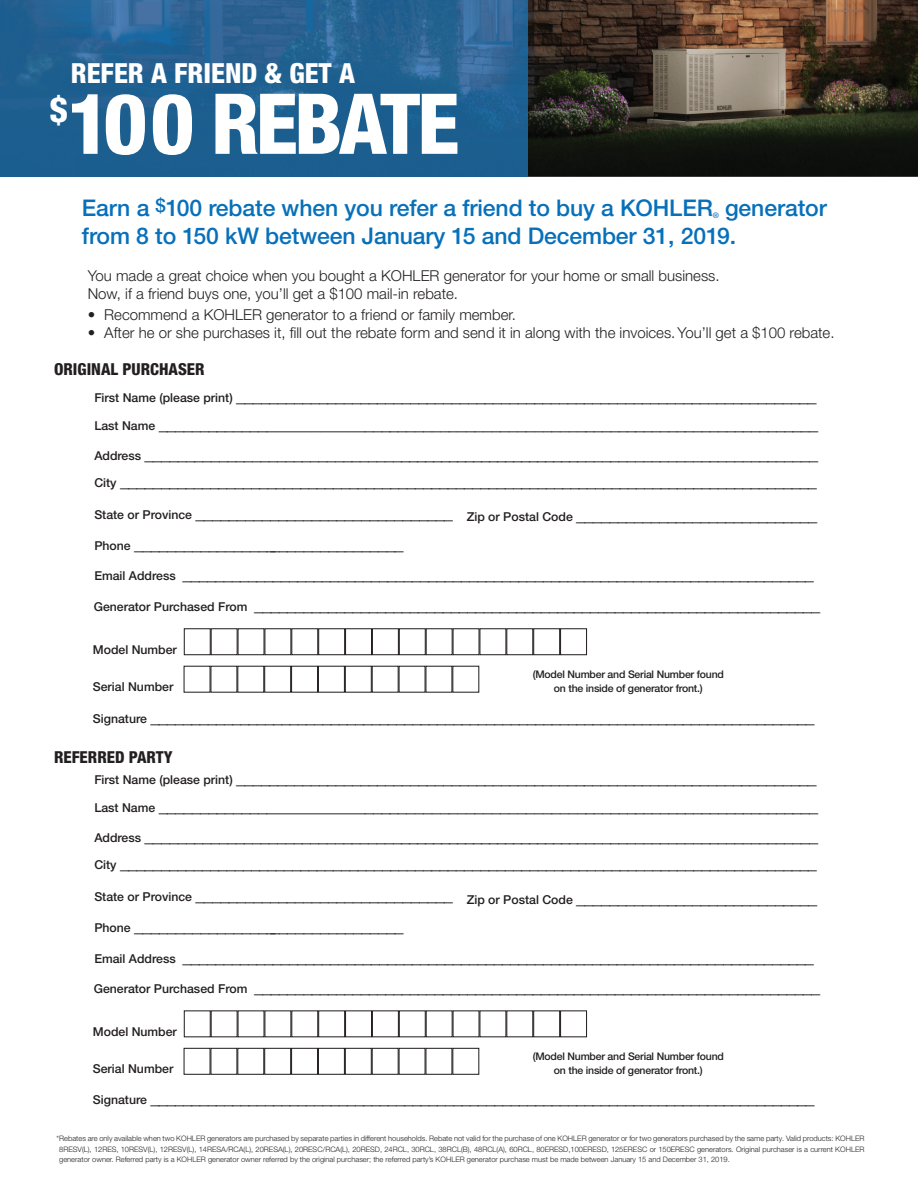
<style>
.page{position:relative;width:918px;height:1188px;background:#fff}
.page>*{position:absolute;margin:0;border:0;box-sizing:border-box;transform-origin:0 0}
.t1{font:800 condensed 84px "Helvetica Neue LT Pro";letter-spacing:-.045em;color:#fff}
.t2{font:800 condensed 34.65px "Helvetica Neue LT Pro";color:#fff}
.t3{font:800 condensed 27.75px "Helvetica Neue LT Pro";color:#fff}
.t4{font:500 22.95px/27.3px "Helvetica Neue LT Pro";letter-spacing:-.005em;color:#0770ba}
.t5{font:18.45px/28.7px "Helvetica Neue LT Pro";color:#231f20}
.t6{font:800 condensed 16.5px "Helvetica Neue LT Pro";color:#231f20}
.t7{font:300 15px/18px "Helvetica Neue LT Pro";color:#231f20}
.t8{font:500 12.3px "Helvetica Neue LT Pro";color:#231f20}
.t9{font:500 10.5px/14.2px "Helvetica Neue LT Pro";letter-spacing:-.02em;color:#231f20;text-align:center}
.t10{font:500 7.65px "Helvetica Neue LT Pro";color:#0770ba}
.t11{font:300 7.5px/10.5px "Helvetica Neue LT Pro";color:#231f20;text-align:justify}
.s1{font-weight:500;font-size:12.3px}
</style>
<div class="page">
<img style="left:528px;top:0;width:390px;height:177px">
<img style="left:0;top:0;width:528px;height:177px">
<div style="left:184px;top:1010px;width:27px;height:27px;border:1px solid #231f20"></div>
<div style="left:291px;top:1010px;width:27px;height:27px;border:1px solid #231f20"></div>
<div style="left:318px;top:1010px;width:27px;height:27px;border:1px solid #231f20"></div>
<div style="left:345px;top:1010px;width:27px;height:27px;border:1px solid #231f20"></div>
<div style="left:372px;top:1010px;width:27px;height:27px;border:1px solid #231f20"></div>
<div style="left:399px;top:1010px;width:27px;height:27px;border:1px solid #231f20"></div>
<div style="left:533px;top:1010px;width:27px;height:27px;border:1px solid #231f20"></div>
<div style="left:560px;top:1010px;width:27px;height:27px;border:1px solid #231f20"></div>
<div style="left:184px;top:1048px;width:27px;height:27px;border:1px solid #231f20"></div>
<div style="left:210px;top:1048px;width:27px;height:27px;border:1px solid #231f20"></div>
<div style="left:237px;top:1048px;width:27px;height:27px;border:1px solid #231f20"></div>
<div style="left:264px;top:1048px;width:27px;height:27px;border:1px solid #231f20"></div>
<div style="left:291px;top:1048px;width:27px;height:27px;border:1px solid #231f20"></div>
<div style="left:318px;top:1048px;width:27px;height:27px;border:1px solid #231f20"></div>
<div style="left:345px;top:1048px;width:27px;height:27px;border:1px solid #231f20"></div>
<div style="left:372px;top:1048px;width:27px;height:27px;border:1px solid #231f20"></div>
<div style="left:399px;top:1048px;width:27px;height:27px;border:1px solid #231f20"></div>
<div style="left:425px;top:1048px;width:27px;height:27px;border:1px solid #231f20"></div>
<div style="left:452px;top:1048px;width:27px;height:27px;border:1px solid #231f20"></div>
<div style="left:184px;top:628px;width:27px;height:27px;border:1px solid #231f20"></div>
<div style="left:211px;top:628px;width:27px;height:27px;border:1px solid #231f20"></div>
<div style="left:238px;top:628px;width:27px;height:27px;border:1px solid #231f20"></div>
<div style="left:264px;top:628px;width:27px;height:27px;border:1px solid #231f20"></div>
<div style="left:291px;top:628px;width:27px;height:27px;border:1px solid #231f20"></div>
<div style="left:318px;top:628px;width:27px;height:27px;border:1px solid #231f20"></div>
<div style="left:345px;top:628px;width:27px;height:27px;border:1px solid #231f20"></div>
<div style="left:372px;top:628px;width:27px;height:27px;border:1px solid #231f20"></div>
<div style="left:399px;top:628px;width:27px;height:27px;border:1px solid #231f20"></div>
<div style="left:426px;top:628px;width:27px;height:27px;border:1px solid #231f20"></div>
<div style="left:453px;top:628px;width:27px;height:27px;border:1px solid #231f20"></div>
<div style="left:479px;top:628px;width:27px;height:27px;border:1px solid #231f20"></div>
<div style="left:506px;top:628px;width:27px;height:27px;border:1px solid #231f20"></div>
<div style="left:533px;top:628px;width:27px;height:27px;border:1px solid #231f20"></div>
<div style="left:560px;top:628px;width:27px;height:27px;border:1px solid #231f20"></div>
<div style="left:264px;top:666px;width:27px;height:27px;border:1px solid #231f20"></div>
<div style="left:291px;top:666px;width:27px;height:27px;border:1px solid #231f20"></div>
<div style="left:318px;top:666px;width:27px;height:27px;border:1px solid #231f20"></div>
<div style="left:345px;top:666px;width:27px;height:27px;border:1px solid #231f20"></div>
<h3 class="t3" style="left:71px;top:56px;width:286px">REFER A FRIEND &amp; GET A</h3>
<h2 class="t2" style="left:50px;top:89px;width:20px">$</h2>
<h1 class="t1" style="left:67px;top:73px;width:394px">100 REBATE</h1>
<p class="t4" style="left:82px;top:194px;width:632px">Earn a <sup>$</sup>100 rebate when you refer a friend to buy a KOHLER</p>
<p class="t4" style="left:82px;top:194px;width:746px;text-indent:643px">generator from 8 to 150 kW between January 15 and December 31, 2019.</p>
<p class="t7" style="left:88px;top:266px;width:633px">You made a great choice when you bought a KOHLER generator for your home or small business.<br>Now, if a friend buys one, you’ll get a $100 mail-in rebate.</p>
<p class="t7" style="left:88px;top:305px;width:430px">• Recommend a KOHLER generator to a friend or family member.</p>
<p class="t7" style="left:88px;top:323px;width:748px">• After he or she purchases it, fill out the rebate form and send it in along with the invoices. You’ll get a $100 rebate.</p>
<p class="t10" style="left:713px;top:210px;width:8px">®</p>
<p class="t6" style="left:54px;top:359px;width:152px">ORIGINAL PURCHASER</p>
<p class="t5" style="left:94px;top:381px;width:726px;text-align:justify"><span class="s1">First Name (please print)</span> ______________________________________________________________________ <span class="s1">Last Name</span> ______________________________________________________________________________ <span class="s1">Address</span> __________________________________________________________________________________</p>
<p class="t5" style="left:94px;top:463px;width:724px;line-height:34.3px;text-align:right"><span class="s1">City</span> _____________________________________________________________________________________<br><span class="s1">Zip or Postal Code</span> _____________________________</p>
<p class="t5" style="left:94px;top:528px;width:311px"><span class="s1">Phone</span> _________________________________</p>
<p class="t5" style="left:94px;top:498px;width:360px"><span class="s1">State or Province</span> _______________________________</p>
<p class="t5" style="left:94px;top:558px;width:728px;line-height:30.8px"><span class="s1">Email Address</span> _____________________________________________________________________________<br><span class="s1">Generator Purchased From</span> _____________________________________________________________________</p>
<p class="t8" style="left:93px;top:642px;width:86px">Model Number</p>
<p class="t8" style="left:93px;top:679px;width:82px">Serial Number</p>
<p class="t5" style="left:93px;top:702px;width:723px"><span class="s1">Signature</span> _________________________________________________________________________________</p>
<p class="t9" style="left:533px;top:667px;width:193px">(Model Number and Serial Number found on the inside of generator front.)</p>
<p class="t6" style="left:54px;top:748px;width:120px">REFERRED PARTY</p>
<p class="t5" style="left:94px;top:763px;width:726px;text-align:justify"><span class="s1">First Name (please print)</span> ______________________________________________________________________ <span class="s1">Last Name</span> ______________________________________________________________________________ <span class="s1">Address</span> __________________________________________________________________________________</p>
<p class="t5" style="left:94px;top:845px;width:724px;line-height:34.3px;text-align:right"><span class="s1">City</span> _____________________________________________________________________________________<br><span class="s1">Zip or Postal Code</span> _____________________________</p>
<p class="t5" style="left:94px;top:911px;width:311px"><span class="s1">Phone</span> _________________________________</p>
<p class="t5" style="left:94px;top:880px;width:360px"><span class="s1">State or Province</span> _______________________________</p>
<p class="t5" style="left:94px;top:940px;width:728px;line-height:30.8px"><span class="s1">Email Address</span> _____________________________________________________________________________<br><span class="s1">Generator Purchased From</span> _____________________________________________________________________</p>
<p class="t8" style="left:93px;top:1024px;width:86px">Model Number</p>
<p class="t8" style="left:93px;top:1062px;width:82px">Serial Number</p>
<p class="t5" style="left:93px;top:1082px;width:723px"><span class="s1">Signature</span> _________________________________________________________________________________</p>
<p class="t9" style="left:533px;top:1049px;width:193px">(Model Number and Serial Number found on the inside of generator front.)</p>
<p class="t11" style="left:59px;top:1133px;width:807px;text-indent:-3px">* Rebates are only available when two KOHLER generators are purchased by separate parties in different households. Rebate not valid for the purchase of one KOHLER generator or for two generators purchased by the same party. Valid products: KOHLER 8RESV(L), 12RES‚ 10RESV(L), 12RESV(L), 14RESA/RCA(L)‚ 20RESA(L)‚ 20RESC/RCA(L), 20RESD‚ 24RCL, 30RCL, 38RCL(B)‚ 48RCL(A)‚ 60RCL‚ 80ERESD‚100ERESD‚ 125ERESC or 150ERESC generators. Original purchaser is a current KOHLER generator owner. Referred party is a KOHLER generator owner referred by the original purchaser; the referred party’s KOHLER generator purchase must be made between January 15 and December 31, 2019.</p>
</div>
